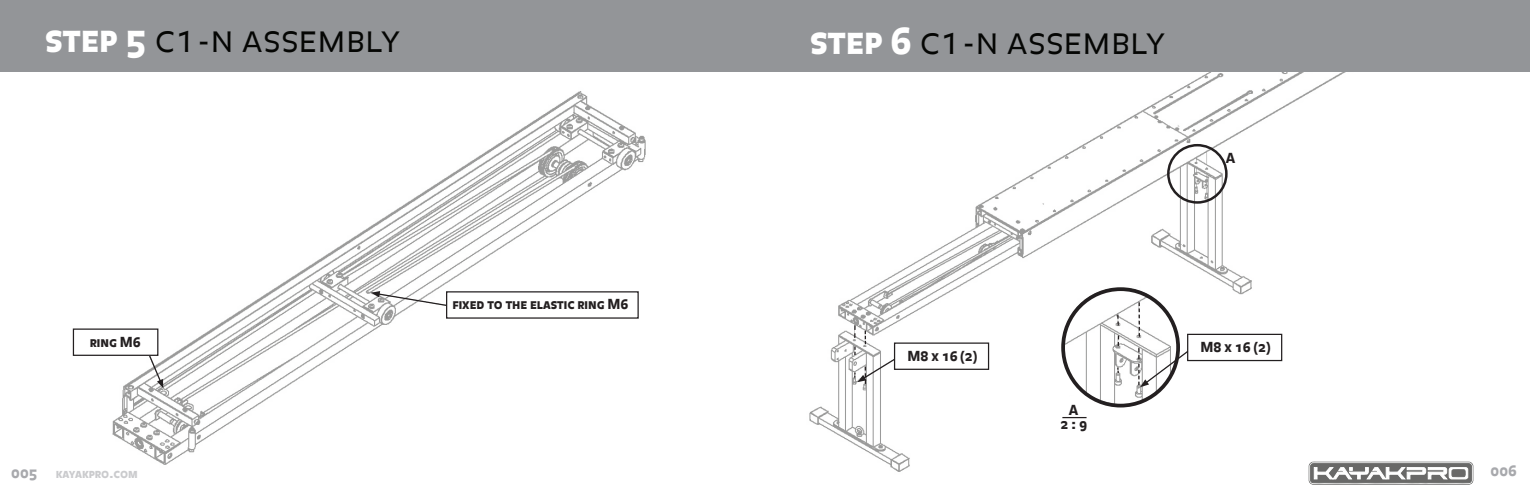
<style>
.page{position:relative;width:1530px;height:495px;background:#fff}
.page>*{position:absolute;margin:0;border:0;box-sizing:border-box;transform-origin:0 0}
.t1{font:37.5px "Balance Light Caps";color:#050604}
.t2{font:15px "Balance Black Caps";color:#a8a9ad}
.t3{font:13.75px/13.8px "Balance Black Caps";color:#231f20;text-align:center}
.t4{font:12.5px "Balance Black Caps";color:#a8a9ad}
.s1{font-family:"Balance Black Caps";color:#fff}
</style>
<div class="page">
<img style="left:0;top:71px;width:661px;height:394px">
<img style="left:661px;top:71px;width:869px;height:414px">
<div style="left:765px;top:0;width:765px;height:71px;background:#939598"></div>
<div style="left:85px;top:75px;width:125px;height:67px;background:#fff"></div>
<div style="left:0;top:0;width:765px;height:71px;background:#939598"></div>
<div style="left:1188px;top:334px;width:94px;height:27px;background:#fff"></div>
<div style="left:1187px;top:334px;width:95px;height:27px;border:1px solid #231f20"></div>
<div style="left:1167px;top:144px;width:61px;height:60px;border:2px solid #231f20;border-radius:50%"></div>
<div style="left:1061px;top:287px;width:119px;height:121px;border:4px solid #231f20;border-radius:50%"></div>
<div style="left:1053px;top:396px;width:41px;height:34px;background:#fff;border-radius:50%"></div>
<svg style="left:1062px;top:417px;width:25px;height:1px"></svg>
<svg style="left:148px;top:354px;width:15px;height:34px"></svg>
<svg style="left:371px;top:291px;width:75px;height:16px"></svg>
<div style="left:895px;top:343px;width:94px;height:26px;background:#fff"></div>
<div style="left:894px;top:342px;width:95px;height:28px;border:1px solid #231f20"></div>
<div style="left:799px;top:83px;width:85px;height:46px;background:#fff"></div>
<svg style="left:1139px;top:302px;width:1px;height:35px"></svg>
<svg style="left:1117px;top:313px;width:3px;height:14px"></svg>
<svg style="left:1116px;top:366px;width:4px;height:8px"></svg>
<svg style="left:1138px;top:348px;width:52px;height:39px"></svg>
<svg style="left:854px;top:325px;width:42px;height:59px"></svg>
<div style="left:447px;top:292px;width:191px;height:26px;background:#fff"></div>
<div style="left:446px;top:291px;width:193px;height:28px;border:1px solid #231f20"></div>
<div style="left:73px;top:329px;width:85px;height:26px;background:#fff"></div>
<div style="left:73px;top:329px;width:85px;height:27px;border:1px solid #231f20"></div>
<div style="left:1230px;top:167px;width:17px;height:22px;background:#fff"></div>
<h1 class="t1" style="left:45px;top:18px;width:357px"><span class="s1">step 5</span> c1-n assembly</h1>
<p class="t3" style="left:90px;top:336px;width:53px">ring M6</p>
<p class="t2" style="left:11px;top:464px;width:28px">005</p>
<p class="t4" style="left:56px;top:466px;width:83px">kayakpro.com</p>
<p class="t3" style="left:452px;top:298px;width:178px">f xed to the elastic ring M6</p>
<p class="t3" style="left:459px;top:298px;width:5px">i</p>
<h1 class="t1" style="left:810px;top:19px;width:357px"><span class="s1">step 6</span> c1-n assembly</h1>
<p class="t3" style="left:1226px;top:152px;width:11px">A</p>
<p class="t3" style="left:907px;top:350px;width:71px">M8 x 16 (2)</p>
<p class="t3" style="left:1060px;top:404px;width:28px">A<br>2 : 9</p>
<p class="t3" style="left:1201px;top:341px;width:71px">M8 x 16 (2)</p>
<p class="t2" style="left:1491px;top:462px;width:28px">006</p>
</div>
